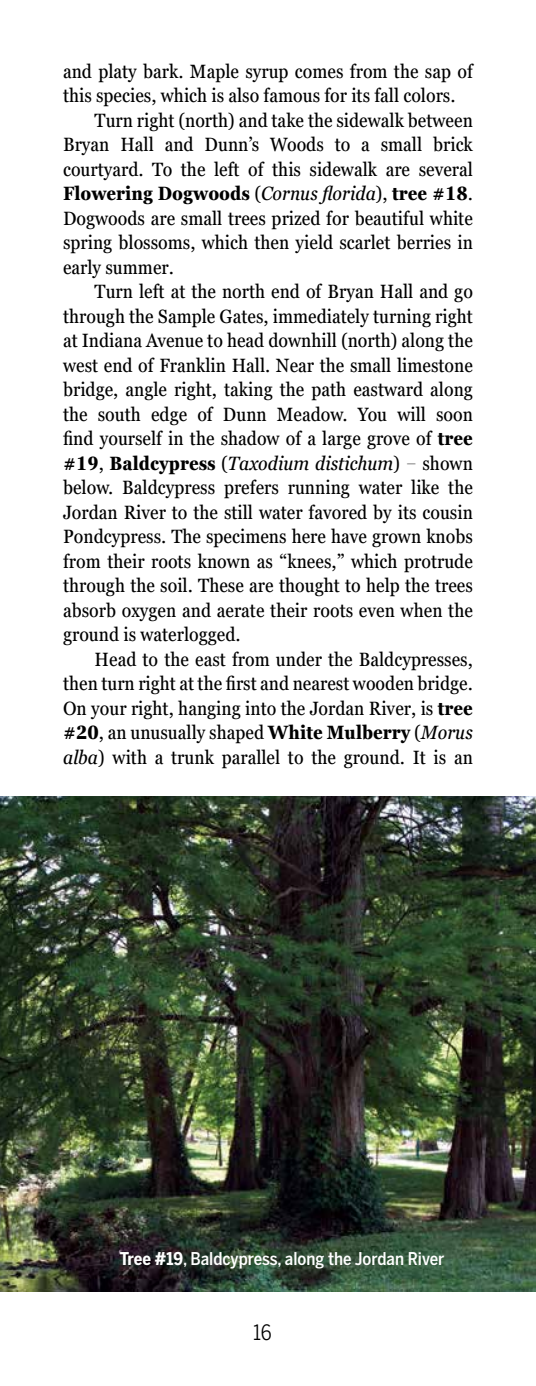
<style>
.page{position:relative;width:536px;height:1386px;background:#fff}
.page>*{position:absolute;margin:0;border:0;box-sizing:border-box;transform-origin:0 0}
.t1{font:21px "Benton Sans Cond";color:#000101}
.t2{font:condensed 19.25px "Georgia Pro";color:#000}
.t3{font:700 condensed 19.25px "Georgia Pro";color:#000}
.t4{font:italic condensed 19.25px "Georgia Pro";color:#000}
.t5{font:500 17.5px "Benton Sans Cond";color:#fff}
.s1{font-weight:400}
.s2{font-weight:400;font-style:italic}
.s3{font-weight:700}
.s4{font-weight:700;font-style:normal}
.s5{font-style:normal}
.s6{font-family:"Benton Sans";font-weight:100;font-style:normal;font-stretch:normal}
.s7{font-style:italic}
</style>
<div class="page">
<img style="left:0;top:796px;width:536px;height:496px">
<p class="t2" style="left:63px;top:60px;width:411px">and platy bark. Maple syrup comes from the sap of</p>
<p class="t2" style="left:63px;top:84px;width:394px">this species, which is also famous for its fall colors.</p>
<p class="t2" style="left:94px;top:109px;width:380px">Turn right (north) and take the sidewalk between</p>
<p class="t2" style="left:63px;top:133px;width:411px">Bryan Hall and Dunn’s Woods to a small brick</p>
<p class="t2" style="left:63px;top:158px;width:411px">courtyard. To the left of this sidewalk are several</p>
<p class="t3" style="left:63px;top:182px;width:411px">Flowering Dogwoods <span class="s1">(</span><span class="s2">Cornus florida</span><span class="s1">),</span> tree #18<span class="s1">.</span></p>
<p class="t2" style="left:63px;top:207px;width:411px">Dogwoods are small trees prized for beautiful white</p>
<p class="t2" style="left:63px;top:231px;width:411px">spring blossoms, which then yield scarlet berries in</p>
<p class="t2" style="left:63px;top:256px;width:112px">early summer.</p>
<p class="t2" style="left:94px;top:280px;width:380px">Turn left at the north end of Bryan Hall and go</p>
<p class="t2" style="left:63px;top:305px;width:411px">through the Sample Gates, immediately turning right</p>
<p class="t2" style="left:63px;top:329px;width:411px">at Indiana Avenue to head downhill (north) along the</p>
<p class="t2" style="left:63px;top:354px;width:411px">west end of Franklin Hall. Near the small limestone</p>
<p class="t2" style="left:63px;top:378px;width:411px">bridge, angle right, taking the path eastward along</p>
<p class="t2" style="left:63px;top:403px;width:411px">the south edge of Dunn Meadow. You will soon</p>
<p class="t2" style="left:63px;top:427px;width:411px">find yourself in the shadow of a large grove of <span class="s3">tree</span></p>
<p class="t4" style="left:63px;top:452px;width:411px"><span class="s4">#19</span><span class="s5">,</span> <span class="s4">Baldcypress</span> <span class="s5">(</span>Taxodium distichum<span class="s5">)</span> <span class="s6">–</span> <span class="s5">shown</span></p>
<p class="t2" style="left:63px;top:476px;width:411px">below. Baldcypress prefers running water like the</p>
<p class="t2" style="left:63px;top:501px;width:411px">Jordan River to the still water favored by its cousin</p>
<p class="t2" style="left:63px;top:526px;width:411px">Pondcypress. The specimens here have grown knobs</p>
<p class="t2" style="left:63px;top:550px;width:411px">from their roots known as “knees,” which protrude</p>
<p class="t2" style="left:63px;top:575px;width:411px">through the soil. These are thought to help the trees</p>
<p class="t2" style="left:63px;top:599px;width:411px">absorb oxygen and aerate their roots even when the</p>
<p class="t2" style="left:63px;top:624px;width:179px">ground is waterlogged.</p>
<p class="t2" style="left:95px;top:648px;width:380px">Head to the east from under the Baldcypresses,</p>
<p class="t2" style="left:63px;top:673px;width:411px">then turn right at the first and nearest wooden bridge.</p>
<p class="t2" style="left:63px;top:697px;width:411px">On your right, hanging into the Jordan River, is <span class="s3">tree</span></p>
<p class="t2" style="left:63px;top:722px;width:411px"><span class="s3">#20</span>, an unusually shaped <span class="s3">White Mulberry</span> (<span class="s7">Morus</span></p>
<p class="t2" style="left:63px;top:746px;width:411px"><span class="s7">alba</span>) with a trunk parallel to the ground. It is an</p>
<p class="t5" style="left:120px;top:1248px;width:326px"><span class="s3">Tree #19</span>, Baldcypress, along the Jordan River</p>
<p class="t1" style="left:253px;top:1319px;width:20px">16</p>
</div>
